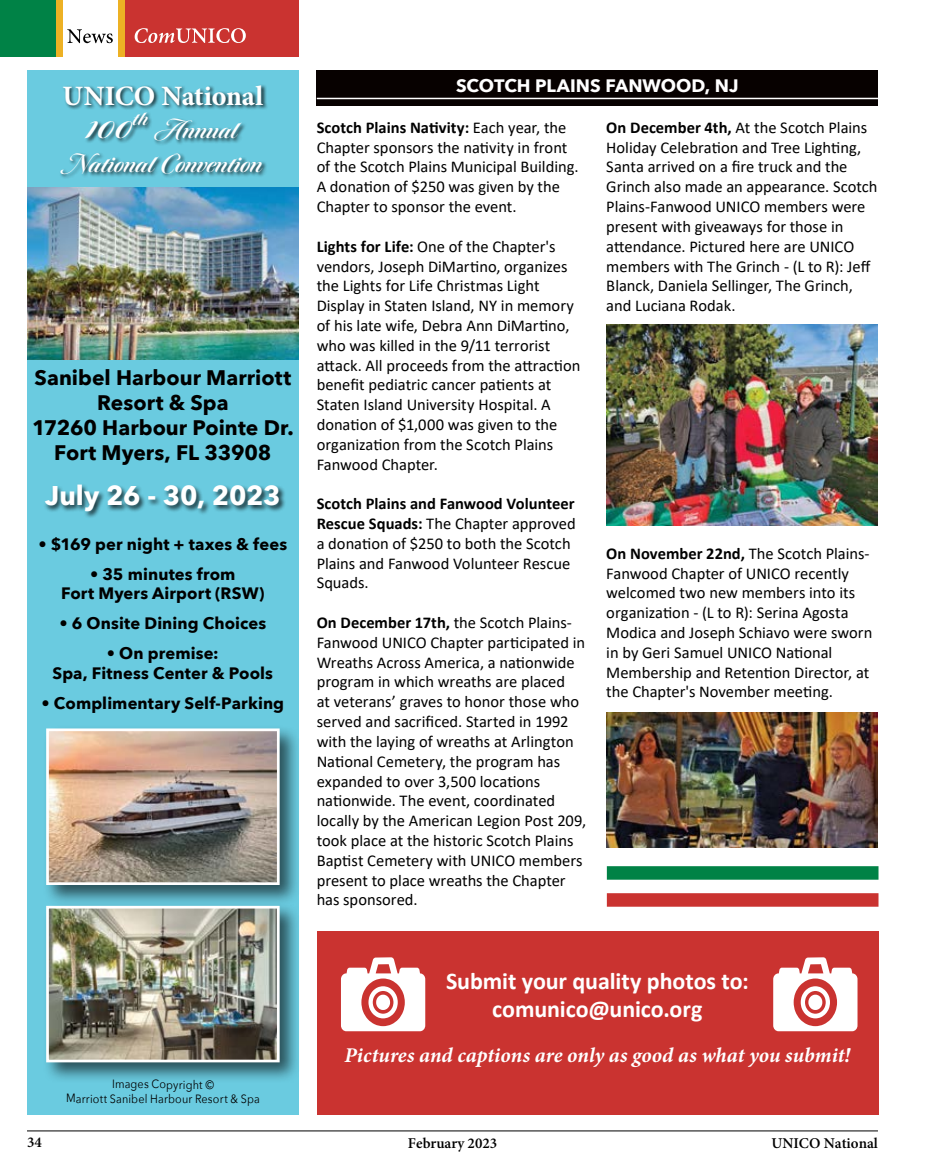
<style>
.page{position:relative;width:932px;height:1175px;background:#fff}
.page>*{position:absolute;margin:0;border:0;box-sizing:border-box;transform-origin:0 0}
.t1{font:700 39px "Tangier";color:#fff}
.t2{font:700 28.05px "Minion Pro";color:#fff}
.t3{font:700 27.3px/33.6px "Tangier";letter-spacing:.015em;color:#fff}
.t4{font:700 27px "Avenir Next";letter-spacing:-.01em;color:#fff}
.t5{font:700 24px/28.5px "Calibri";letter-spacing:-.005em;color:#fff;text-align:center}
.t6{font:700 21px/25.2px "Avenir Next";color:#000;text-align:center}
.t7{font:italic 700 21px "Minion Pro";color:#fff}
.t8{font:700 18px "Avenir Next";letter-spacing:.005em;color:#fff}
.t9{font:16.5px/19.8px "Calibri";color:#000}
.t10{font:700 16.5px/19.5px "Avenir Next";letter-spacing:.005em;color:#000;text-align:center}
.t11{font:600 15px "Minion Pro";color:#000}
.t12{font:12px/14.4px "Avenir Next";letter-spacing:.01em;color:#000;text-align:center;scale:.9 1}
.s1{font-weight:700}
</style>
<div class="page">
<div style="left:316px;top:71px;width:562px;height:35px;background:#070100"></div>
<hr style="left:317px;top:98px;width:561px;height:1px;background:#fff">
<img style="left:606px;top:712px;width:272px;height:135px">
<img style="left:606px;top:325px;width:271px;height:200px">
<div style="left:317px;top:931px;width:561px;height:183px;background:#ca3330"></div>
<svg style="left:341px;top:957px;width:84px;height:74px"></svg>
<svg style="left:773px;top:957px;width:84px;height:74px"></svg>
<div style="left:27px;top:70px;width:272px;height:1044px;background:#6acbe0"></div>
<img style="left:27px;top:187px;width:272px;height:173px">
<div style="left:42px;top:724px;width:259px;height:182px;background:#000;opacity:.6"></div>
<img style="left:50px;top:732px;width:226px;height:149px">
<div style="left:46px;top:728px;width:234px;height:157px;border:3px solid #fff"></div>
<div style="left:59px;top:84px;width:210px;height:95px;background:#000;opacity:.75"></div>
<div style="left:43px;top:483px;width:243px;height:36px;background:#000;opacity:.75"></div>
<div style="left:42px;top:902px;width:259px;height:182px;background:#000;opacity:.6"></div>
<img style="left:50px;top:909px;width:226px;height:149px">
<div style="left:46px;top:905px;width:234px;height:157px;border:3px solid #fff"></div>
<div style="left:607px;top:866px;width:271px;height:13px;background:#008246"></div>
<div style="left:607px;top:893px;width:271px;height:13px;background:#ca3330"></div>
<div style="left:55px;top:0;width:7px;height:56px;background:#edb124"></div>
<div style="left:118px;top:0;width:7px;height:56px;background:#edb124"></div>
<div style="left:0;top:0;width:55px;height:56px;background:#008246"></div>
<div style="left:125px;top:0;width:174px;height:56px;background:#ca3330"></div>
<svg style="left:67px;top:29px;width:46px;height:14px"></svg>
<svg style="left:135px;top:28px;width:111px;height:15px"></svg>
<hr style="left:27px;top:1130px;width:851px;height:1px;background:#000">
<h2 class="t2" style="left:62px;top:76px;width:202px">UNICO National</h2>
<h1 class="t1" style="left:88px;top:104px;width:62px">100<sup>th</sup></h1>
<h3 class="t3" style="left:63px;top:114px;width:200px;text-indent:90px">Annual<br>National Convention</h3>
<p class="t6" style="left:32px;top:364px;width:263px">Sanibel Harbour Marriott<br>Resort &amp; Spa<br>17260 Harbour Pointe Dr.<br>Fort Myers, FL 33908</p>
<h3 class="t4" style="left:45px;top:472px;width:237px">July 26 - 30, 2023</h3>
<p class="t10" style="left:38px;top:534px;width:250px">• $169 per night + taxes &amp; fees</p>
<p class="t10" style="left:61px;top:564px;width:205px">• 35 minutes from<br>Fort Myers Airport (RSW)</p>
<p class="t10" style="left:59px;top:613px;width:208px">• 6 Onsite Dining Choices</p>
<p class="t10" style="left:53px;top:643px;width:222px">• On premise:<br>Spa, Fitness Center &amp; Pools</p>
<p class="t10" style="left:41px;top:693px;width:244px">• Complimentary Self-Parking</p>
<p class="t8" style="left:456px;top:70px;width:284px">SCOTCH PLAINS FANWOOD, NJ</p>
<p class="t9" style="left:316px;top:117px;width:263px"><span class="s1">Scotch Plains Nativity:</span> Each year, the Chapter sponsors the nativity in front of the Scotch Plains Municipal Building.<br>A donation of $250 was given by the Chapter to sponsor the event.</p>
<p class="t9" style="left:316px;top:236px;width:265px"><span class="s1">Lights for Life:</span> One of the Chapter's vendors, Joseph DiMartino, organizes the Lights for Life Christmas Light Display in Staten Island, NY in memory of his late wife, Debra Ann DiMartino, who was killed in the 9/11 terrorist attack. All proceeds from the attraction benefit pediatric cancer patients at Staten Island University Hospital. A donation of $1,000 was given to the organization from the Scotch Plains Fanwood Chapter.</p>
<p class="t9" style="left:316px;top:493px;width:260px"><span class="s1">Scotch Plains and Fanwood Volunteer<br>Rescue Squads:</span> The Chapter approved a donation of $250 to both the Scotch<br>Plains and Fanwood Volunteer Rescue<br>Squads.</p>
<p class="t9" style="left:316px;top:612px;width:271px"><span class="s1">On December 17th,</span> the Scotch Plains-Fanwood UNICO Chapter participated in Wreaths Across America, a nationwide program in which wreaths are placed<br>at veterans’ graves to honor those who served and sacrificed. Started in 1992 with the laying of wreaths at Arlington National Cemetery, the program has expanded to over 3,500 locations nationwide. The event, coordinated locally by the American Legion Post 209, took place at the historic Scotch Plains Baptist Cemetery with UNICO members present to place wreaths the Chapter has sponsored.</p>
<p class="t9" style="left:606px;top:117px;width:273px"><span class="s1">On December 4th,</span> At the Scotch Plains Holiday Celebration and Tree Lighting, Santa arrived on a fire truck and the Grinch also made an appearance. Scotch Plains-Fanwood UNICO members were present with giveaways for those in attendance. Pictured here are UNICO members with The Grinch - (L to R): Jeff Blanck, Daniela Sellinger, The Grinch, and Luciana Rodak.</p>
<p class="t9" style="left:606px;top:543px;width:267px"><span class="s1">On November 22nd,</span> The Scotch Plains-Fanwood Chapter of UNICO recently welcomed two new members into its organization - (L to R): Serina Agosta Modica and Joseph Schiavo were sworn in by Geri Samuel UNICO National Membership and Retention Director, at the Chapter's November meeting.</p>
<p class="t12" style="left:66px;top:1076px;width:217px">Images Copyright ©<br>Marriott Sanibel Harbour Resort &amp; Spa</p>
<h3 class="t5" style="left:446px;top:966px;width:304px">Submit your quality photos to: comunico@unico.org</h3>
<p class="t7" style="left:344px;top:1040px;width:507px">Pictures and captions are only as good as what you submit!</p>
<p class="t11" style="left:27px;top:1133px;width:16px">34</p>
<p class="t11" style="left:408px;top:1134px;width:91px">February 2023</p>
<p class="t11" style="left:771px;top:1133px;width:108px">UNICO National</p>
</div>
